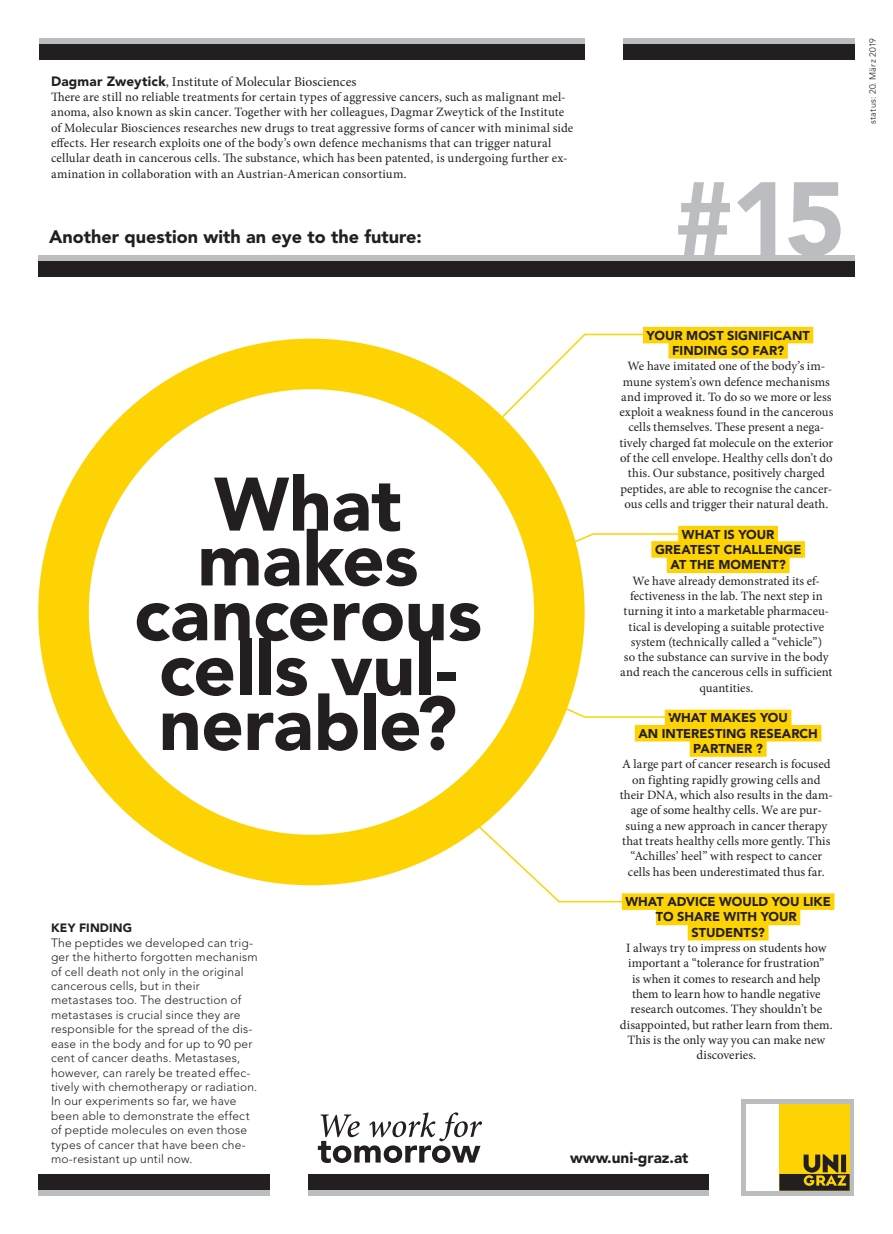
<style>
.page{position:relative;width:893px;height:1234px;background:#fff}
.page>*{position:absolute;margin:0;border:0;box-sizing:border-box;transform-origin:0 0}
.t1{font:900 103.2px "Avenir LT Std";color:#bcbdc0}
.t2{font:900 74.85px/54.8px "Avenir LT Std";letter-spacing:-.005em;color:#231f20;text-align:center}
.t3{font:900 18px "Avenir LT Std";color:#231f20}
.t4{font:900 15.3px "Avenir LT Std";color:#231f20}
.t5{font:13.5px "Minion Pro";letter-spacing:.005em;color:#231f20}
.t6{font:12.75px/15.3px "Minion Pro";letter-spacing:.005em;color:#231f20;text-align:center}
.t7{font:900 12.75px/15.3px "Avenir LT Std";color:#231f20;text-align:center}
.t8{font:300 12px/14.4px "Avenir LT Std";letter-spacing:.02em;color:#231f20}
.t9{font:900 12px "Avenir LT Std";letter-spacing:.015em;color:#231f20}
.t10{font:300 9px "Avenir LT Std";letter-spacing:.03em;color:#231f20}
.s1{font-family:"Avenir LT Std";font-weight:900}
</style>
<div class="page">
<div style="left:623px;top:43px;width:231px;height:17px;background:#231f20"></div>
<div style="left:623px;top:38px;width:231px;height:5px;background:#bcbdc0"></div>
<div style="left:39px;top:43px;width:546px;height:17px;background:#231f20"></div>
<div style="left:39px;top:38px;width:546px;height:5px;background:#bcbdc0"></div>
<div style="left:38px;top:260px;width:816px;height:17px;background:#231f20"></div>
<div style="left:38px;top:255px;width:816px;height:5px;background:#bcbdc0"></div>
<div style="left:308px;top:1173px;width:400px;height:17px;background:#231f20"></div>
<div style="left:308px;top:1190px;width:400px;height:5px;background:#bcbdc0"></div>
<div style="left:38px;top:1173px;width:232px;height:17px;background:#231f20"></div>
<div style="left:38px;top:1190px;width:232px;height:5px;background:#bcbdc0"></div>
<div style="left:741px;top:1098px;width:113px;height:97px;background:#bcbdc0"></div>
<div style="left:779px;top:1103px;width:70px;height:87px;background:#fed304"></div>
<svg style="left:779px;top:1154px;width:70px;height:36px"></svg>
<div style="left:746px;top:1103px;width:33px;height:87px;background:#fff"></div>
<svg style="left:318px;top:1112px;width:164px;height:50px"></svg>
<div style="left:38px;top:338px;width:547px;height:547px;background:#fed304;border-radius:50%"></div>
<svg style="left:281px;top:640px;width:367px;height:262px"></svg>
<svg style="left:306px;top:333px;width:368px;height:281px"></svg>
<div style="left:89px;top:389px;width:445px;height:445px;background:#fff;border-radius:50%"></div>
<div style="left:643px;top:327px;width:170px;height:16px;background:#fed304"></div>
<div style="left:668px;top:342px;width:120px;height:16px;background:#fed304"></div>
<div style="left:678px;top:526px;width:100px;height:16px;background:#fed304"></div>
<div style="left:651px;top:541px;width:154px;height:16px;background:#fed304"></div>
<div style="left:667px;top:556px;width:122px;height:17px;background:#fed304"></div>
<div style="left:665px;top:709px;width:126px;height:17px;background:#fed304"></div>
<div style="left:635px;top:724px;width:186px;height:17px;background:#fed304"></div>
<div style="left:690px;top:740px;width:77px;height:16px;background:#fed304"></div>
<div style="left:622px;top:893px;width:212px;height:16px;background:#fed304"></div>
<div style="left:656px;top:908px;width:144px;height:17px;background:#fed304"></div>
<div style="left:688px;top:923px;width:81px;height:17px;background:#fed304"></div>
<svg style="left:532px;top:692px;width:142px;height:26px"></svg>
<svg style="left:532px;top:532px;width:147px;height:29px"></svg>
<p class="t5" style="left:51px;top:72px;width:307px"><span class="s1">Dagmar Zweytick</span>, Institute of Molecular Biosciences</p>
<p class="t6" style="left:51px;top:89px;width:524px;text-align:left">There are still no reliable treatments for certain types of aggressive cancers, such as malignant mel&shy;anoma, also known as skin cancer. Together with her colleagues, Dagmar Zweytick of the Institute of Molecular Biosciences researches new drugs to treat aggressive forms of cancer with minimal side effects. Her research exploits one of the body’s own defence mechanisms that can trigger natural cellular death in cancerous cells. The substance, which has been patented, is undergoing further ex&shy;amination in collaboration with an Austrian-American consortium.</p>
<h3 class="t3" style="left:49px;top:226px;width:374px">Another question with an eye to the future:</h3>
<h1 class="t1" style="left:673px;top:157px;width:174px">#15</h1>
<p class="t10" style="left:868px;top:124px;width:87px;rotate:-90deg">status: 20. März 2019</p>
<h2 class="t2" style="left:134px;top:477px;width:350px">What makes cancerous cells vul&shy;nerable?</h2>
<p class="t9" style="left:51px;top:920px;width:83px">KEY FINDING</p>
<p class="t8" style="left:51px;top:935px;width:208px">The peptides we developed can trig&shy;ger the hitherto forgotten mechanism of cell death not only in the original cancerous cells, but in their metastases too. The destruction of metastases is crucial since they are responsible for the spread of the dis&shy;ease in the body and for up to 90 per cent of cancer deaths. Metastases, however, can rarely be treated effec&shy;tively with chemotherapy or radiation.<br>In our experiments so far, we have been able to demonstrate the effect of peptide molecules on even those types of cancer that have been che&shy;mo-resistant up until now.</p>
<p class="t7" style="left:647px;top:327px;width:165px">YOUR MOST SIGNIFICANT<br>FINDING SO FAR?</p>
<p class="t6" style="left:619px;top:358px;width:216px">We have imitated one of the body’s im&shy;mune system’s own defence mechanisms and improved it. To do so we more or less exploit a weakness found in the cancerous cells themselves. These present a nega&shy;tively charged fat molecule on the exterior of the cell envelope. Healthy cells don’t do this. Our substance, positively charged peptides, are able to recognise the cancer&shy;ous cells and trigger their natural death.</p>
<p class="t7" style="left:655px;top:526px;width:148px">WHAT IS YOUR<br>GREATEST CHALLENGE<br>AT THE MOMENT?</p>
<p class="t6" style="left:620px;top:573px;width:214px">We have already demonstrated its ef&shy;fectiveness in the lab. The next step in turning it into a marketable pharmaceu&shy;tical is developing a suitable protective system (technically called a “vehicle”)<br>so the substance can survive in the body and reach the cancerous cells in sufficient quantities.</p>
<p class="t7" style="left:638px;top:710px;width:181px">WHAT MAKES YOU<br>AN INTERESTING RESEARCH<br>PARTNER ?</p>
<p class="t6" style="left:620px;top:756px;width:215px">A large part of cancer research is focused on fighting rapidly growing cells and their DNA, which also results in the dam&shy;age of some healthy cells. We are pur&shy;suing a new approach in cancer therapy that treats healthy cells more gently. This “Achilles’ heel” with respect to cancer cells has been underestimated thus far.</p>
<p class="t7" style="left:625px;top:893px;width:207px">WHAT ADVICE WOULD YOU LIKE<br>TO SHARE WITH YOUR<br>STUDENTS?</p>
<p class="t6" style="left:620px;top:940px;width:214px">I always try to impress on students how important a “tolerance for frustration”<br>is when it comes to research and help them to learn how to handle negative research outcomes. They shouldn’t be disappointed, but rather learn from them.<br>This is the only way you can make new discoveries.</p>
<p class="t4" style="left:570px;top:1148px;width:120px">www.uni-graz.at</p>
</div>
